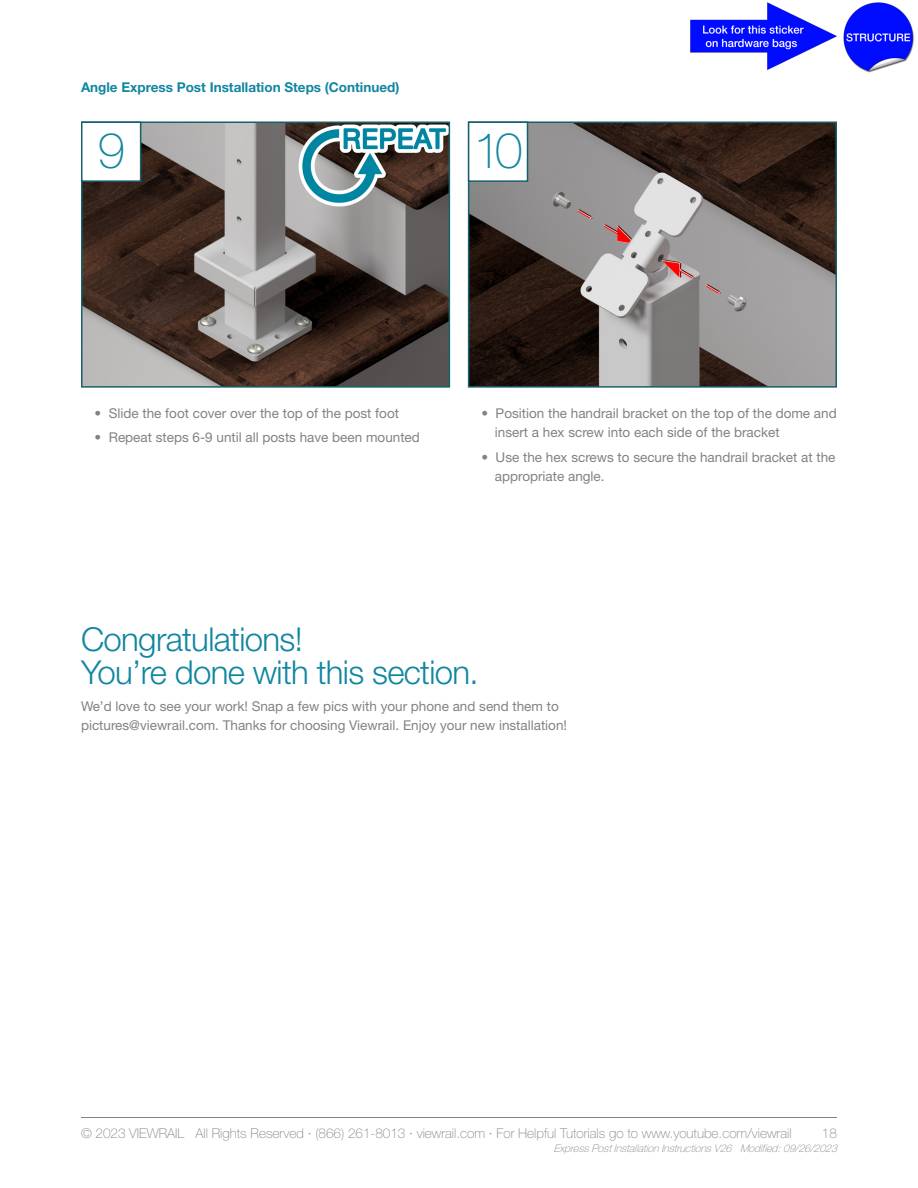
<style>
.page{position:relative;width:918px;height:1188px;background:#fff}
.page>*{position:absolute;margin:0;border:0;box-sizing:border-box;transform-origin:0 0}
.t1{font:100 49.5px "Helvetica Neue";color:#1186a1}
.t2{font:300 33px "Helvetica Neue";letter-spacing:-.02em;color:#1186a1}
.Bullet_Points{font:13.5px/19.2px "Helvetica Neue";color:#808285}
.t3{font:100 13.5px "Helvetica Neue";color:#808285}
.t4{font:700 13.5px "Helvetica Neue";color:#1186a1}
.t5{font:italic 100 10.5px "Helvetica Neue";color:#808285}
</style>
<div class="page">
<hr style="left:81px;top:1117px;width:756px;height:1px;background:#808285">
<img style="left:471px;top:125px;width:363px;height:260px">
<div style="left:468px;top:122px;width:369px;height:266px;border:2px solid #17616c"></div>
<img style="left:84px;top:125px;width:363px;height:260px">
<div style="left:81px;top:122px;width:369px;height:266px;border:2px solid #17616c"></div>
<div style="left:469px;top:122px;width:59px;height:59px;background:#fff"></div>
<div style="left:468px;top:122px;width:60px;height:60px;border:2px solid #17616c"></div>
<div style="left:82px;top:122px;width:59px;height:59px;background:#fff"></div>
<div style="left:81px;top:122px;width:60px;height:60px;border:2px solid #17616c"></div>
<img style="left:690px;top:2px;width:224px;height:71px">
<p class="t4" style="left:81px;top:78px;width:320px">Angle Express Post Installation Steps (Continued)</p>
<p class="t1" style="left:97px;top:122px;width:29px">9</p>
<p class="t1" style="left:474px;top:122px;width:51px">10</p>
<p class="Bullet_Points" style="left:94px;top:403px;width:306px">• Slide the foot cover over the top of the post foot</p>
<p class="Bullet_Points" style="left:94px;top:428px;width:327px">• Repeat steps 6-9 until all posts have been mounted</p>
<p class="Bullet_Points" style="left:495px;top:403px;width:343px;text-indent:-14px">• Position the handrail bracket on the top of the dome and insert a hex screw into each side of the bracket</p>
<p class="Bullet_Points" style="left:495px;top:447px;width:342px;text-indent:-14px">• Use the hex screws to secure the handrail bracket at the appropriate angle.</p>
<p class="t2" style="left:81px;top:619px;width:223px">Congratulations!</p>
<p class="t2" style="left:81px;top:652px;width:399px">You’re done with this section.</p>
<p class="Bullet_Points" style="left:81px;top:696px;width:488px">We’d love to see your work! Snap a few pics with your phone and send them to pictures@viewrail.com. Thanks for choosing Viewrail. Enjoy your new installation!</p>
<p class="t3" style="left:81px;top:1125px;width:712px">© 2023 VIEWRAIL All Rights Reserved ∙ (866) 261-8013 ∙ viewrail.com ∙ For Helpful Tutorials go to www.youtube.com/viewrail</p>
<p class="t3" style="left:822px;top:1125px;width:17px">18</p>
<p class="t5" style="left:554px;top:1142px;width:288px">ExpressPostInstallationInstructionsV26 Modified:09/26/2023</p>
</div>
